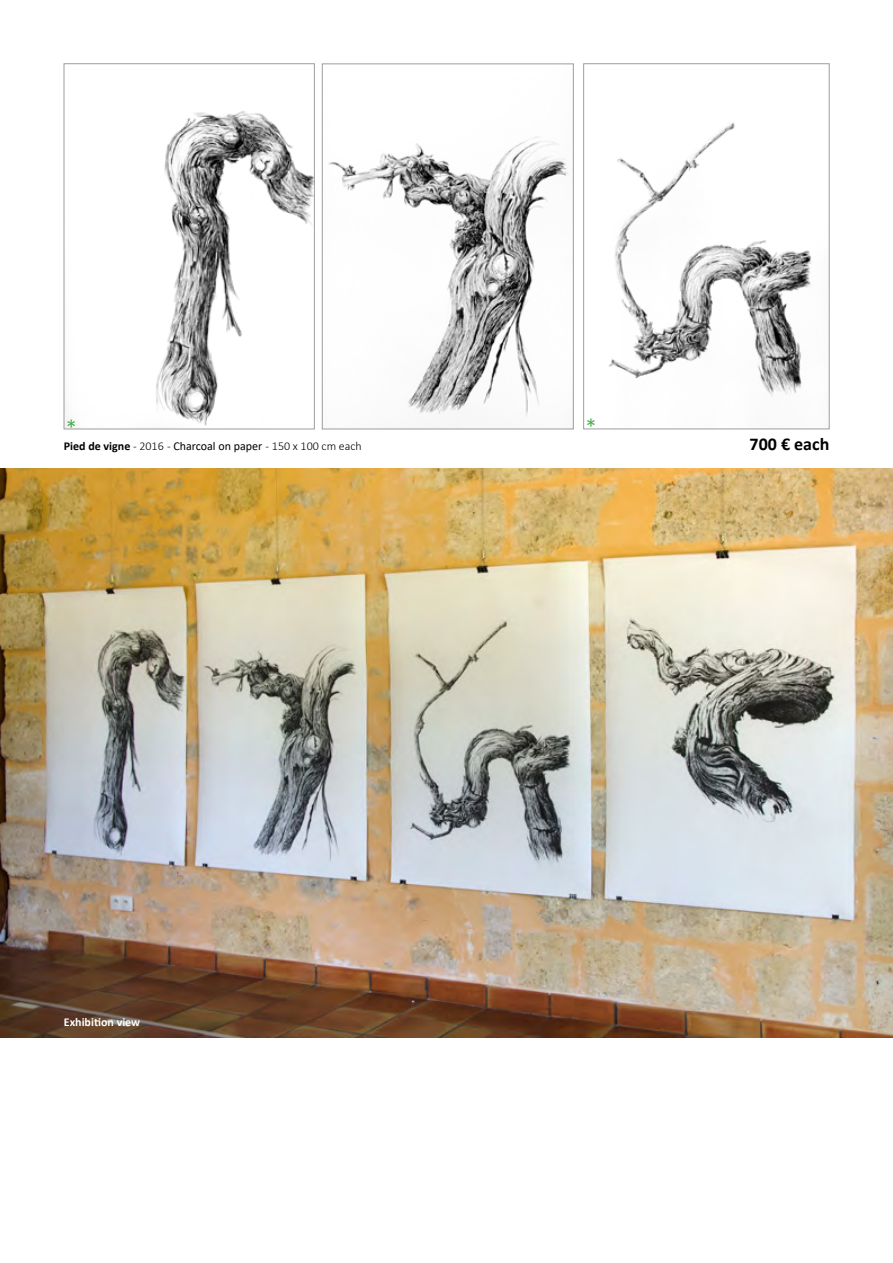
<style>
.page{position:relative;width:893px;height:1263px;background:#fff}
.page>*{position:absolute;margin:0;border:0;box-sizing:border-box;transform-origin:0 0}
.t1{font:300 22.5px "Calibri";color:#41ad49}
.t2{font:700 18px "Calibri";color:#000}
.t3{font:300 12px "Calibri";color:#000}
.t4{font:700 12px "Calibri";color:#fff}
.s1{font-weight:700}
.s2{font-weight:400}
</style>
<div class="page">
<img style="left:66px;top:111px;width:247px;height:316px">
<div style="left:64px;top:64px;width:251px;height:365px;border:1px solid #9f9d9d"></div>
<img style="left:328px;top:136px;width:241px;height:281px">
<div style="left:322px;top:64px;width:251px;height:365px;border:1px solid #9f9d9d"></div>
<img style="left:609px;top:122px;width:202px;height:274px">
<div style="left:583px;top:64px;width:246px;height:365px;border:1px solid #9f9d9d"></div>
<img style="left:0;top:469px;width:893px;height:568px">
<h1 class="t1" style="left:66px;top:413px;width:13px">*</h1>
<h1 class="t1" style="left:586px;top:413px;width:13px">*</h1>
<p class="t3" style="left:64px;top:439px;width:299px"><span class="s1">Pied de vigne</span> - 2016 - <span class="s2">Charcoal on paper</span> - 150 x 100 cm each</p>
<h2 class="t2" style="left:750px;top:432px;width:81px">700 € each</h2>
<p class="t4" style="left:64px;top:1013px;width:78px">Exhibition view</p>
</div>
